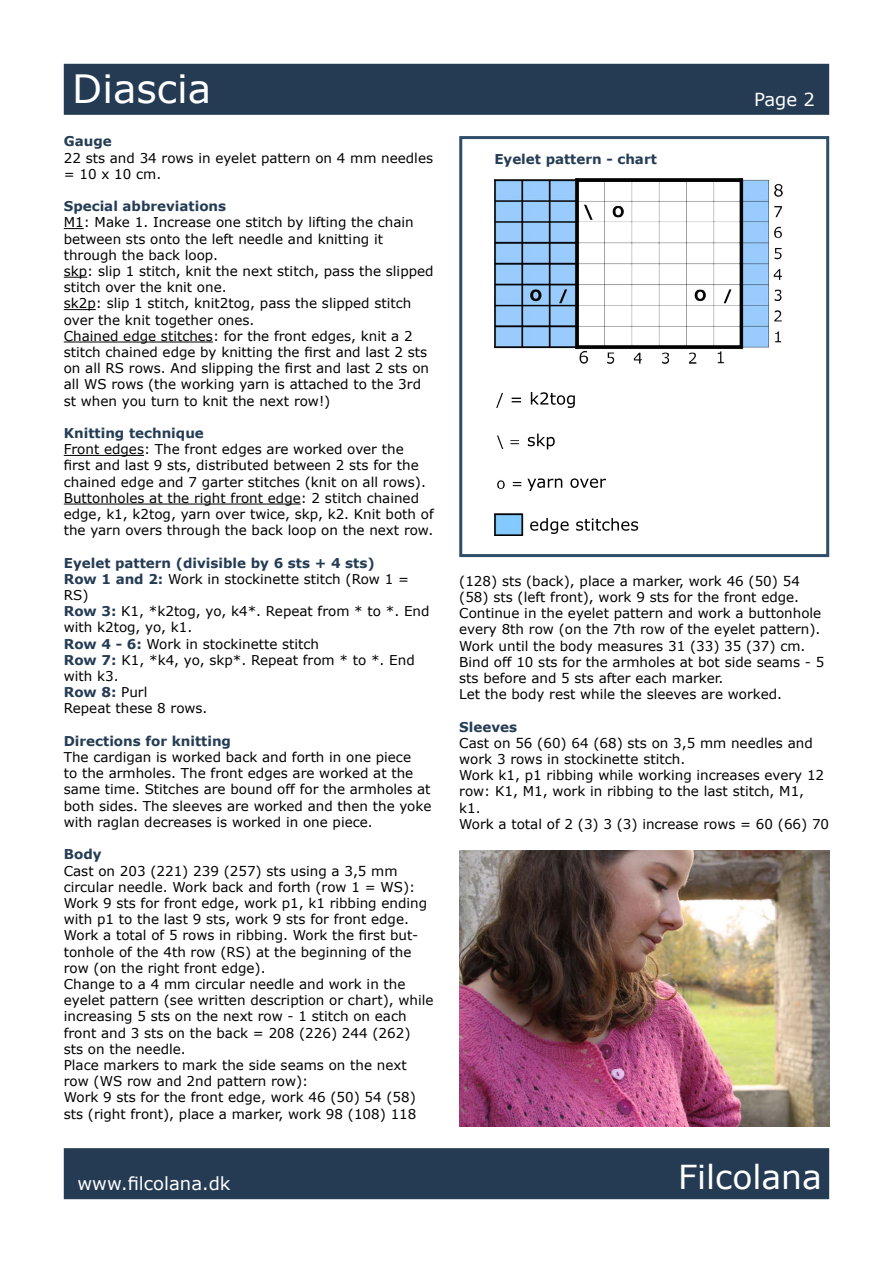
<style>
.page{position:relative;width:893px;height:1263px;background:#fff}
.page>*{position:absolute;margin:0;border:0;box-sizing:border-box;transform-origin:0 0}
.t1{font:39px "Verdana";color:#fff}
.t2{font:33px "Verdana";color:#fff}
.t3{font:18px "Verdana";color:#fff}
.t4{font:13.5px/16.2px "Verdana";color:#000}
.t5{font:700 13.5px "Verdana";color:#243c54}
.s1{font-weight:700;color:#243c54}
</style>
<div class="page">
<div style="left:64px;top:64px;width:765px;height:51px;background:#243b53;border:2px solid #243c54"></div>
<div style="left:64px;top:1148px;width:765px;height:51px;background:#243b53;border:2px solid #243c54"></div>
<svg style="left:64px;top:228px;width:20px;height:1px"></svg>
<svg style="left:64px;top:277px;width:23px;height:1px"></svg>
<hr style="left:64px;top:309px;width:32px;height:1px;background:#000">
<hr style="left:64px;top:342px;width:149px;height:1px;background:#000">
<hr style="left:64px;top:455px;width:80px;height:1px;background:#000">
<hr style="left:64px;top:504px;width:237px;height:1px;background:#000">
<img style="left:459px;top:851px;width:370px;height:276px">
<div style="left:459px;top:136px;width:370px;height:421px;border:3px solid #304d68"></div>
<img style="left:494px;top:179px;width:289px;height:357px">
<h1 class="t1" style="left:72px;top:64px;width:140px">Diascia</h1>
<p class="t5" style="left:64px;top:133px;width:49px">Gauge</p>
<p class="t4" style="left:64px;top:150px;width:371px">22 sts and 34 rows in eyelet pattern on 4 mm needles = 10 x 10 cm.</p>
<p class="t5" style="left:64px;top:197px;width:164px">Special abbreviations</p>
<p class="t4" style="left:64px;top:215px;width:371px">M1: Make 1. Increase one stitch by lifting the chain between sts onto the left needle and knitting it through the back loop.<br>skp: slip 1 stitch, knit the next stitch, pass the slipped stitch over the knit one.<br>sk2p: slip 1 stitch, knit2tog, pass the slipped stitch over the knit together ones.<br>Chained edge stitches: for the front edges, knit a 2 stitch chained edge by knitting the first and last 2 sts on all RS rows. And slipping the first and last 2 sts on all WS rows (the working yarn is attached to the 3rd st when you turn to knit the next row!)</p>
<p class="t5" style="left:64px;top:424px;width:142px">Knitting technique</p>
<p class="t4" style="left:64px;top:441px;width:371px">Front edges: The front edges are worked over the<br>first and last 9 sts, distributed between 2 sts for the chained edge and 7 garter stitches (knit on all rows).<br>Buttonholes at the right front edge: 2 stitch chained edge, k1, k2tog, yarn over twice, skp, k2. Knit both of the yarn overs through the back loop on the next row.</p>
<p class="t4" style="left:64px;top:555px;width:367px"><span class="s1">Eyelet pattern (divisible by 6 sts + 4 sts)<br>Row 1 and 2:</span> Work in stockinette stitch (Row 1 =<br>RS)<br><span class="s1">Row 3:</span> K1, *k2tog, yo, k4*. Repeat from * to *. End with k2tog, yo, k1.<br><span class="s1">Row 4 - 6:</span> Work in stockinette stitch<br><span class="s1">Row 7:</span> K1, *k4, yo, skp*. Repeat from * to *. End with k3.<br><span class="s1">Row 8:</span> Purl<br>Repeat these 8 rows.</p>
<p class="t5" style="left:64px;top:732px;width:169px">Directions for knitting</p>
<p class="t4" style="left:64px;top:749px;width:369px">The cardigan is worked back and forth in one piece<br>to the armholes. The front edges are worked at the same time. Stitches are bound off for the armholes at both sides. The sleeves are worked and then the yoke with raglan decreases is worked in one piece.</p>
<p class="t5" style="left:64px;top:845px;width:39px">Body</p>
<p class="t4" style="left:64px;top:863px;width:371px">Cast on 203 (221) 239 (257) sts using a 3,5 mm circular needle. Work back and forth (row 1 = WS):<br>Work 9 sts for front edge, work p1, k1 ribbing ending with p1 to the last 9 sts, work 9 sts for front edge.<br>Work a total of 5 rows in ribbing. Work the first but&shy;tonhole of the 4th row (RS) at the beginning of the row (on the right front edge).<br>Change to a 4 mm circular needle and work in the eyelet pattern (see written description or chart), while increasing 5 sts on the next row - 1 stitch on each front and 3 sts on the back = 208 (226) 244 (262)<br>sts on the needle.<br>Place markers to mark the side seams on the next row (WS row and 2nd pattern row):<br>Work 9 sts for the front edge, work 46 (50) 54 (58) sts (right front), place a marker, work 98 (108) 118</p>
<p class="t5" style="left:494px;top:150px;width:164px">Eyelet pattern - chart</p>
<h3 class="t3" style="left:754px;top:88px;width:62px">Page 2</h3>
<p class="t4" style="left:459px;top:573px;width:366px">(128) sts (back), place a marker, work 46 (50) 54 (58) sts (left front), work 9 sts for the front edge.<br>Continue in the eyelet pattern and work a buttonhole every 8th row (on the 7th row of the eyelet pattern).<br>Work until the body measures 31 (33) 35 (37) cm.<br>Bind off 10 sts for the armholes at bot side seams - 5 sts before and 5 sts after each marker.<br>Let the body rest while the sleeves are worked.</p>
<p class="t5" style="left:459px;top:718px;width:59px">Sleeves</p>
<p class="t4" style="left:459px;top:735px;width:371px">Cast on 56 (60) 64 (68) sts on 3,5 mm needles and work 3 rows in stockinette stitch.<br>Work k1, p1 ribbing while working increases every 12 row: K1, M1, work in ribbing to the last stitch, M1,<br>k1.<br>Work a total of 2 (3) 3 (3) increase rows = 60 (66) 70</p>
<h3 class="t3" style="left:78px;top:1172px;width:154px">www.filcolana.dk</h3>
<h2 class="t2" style="left:678px;top:1156px;width:145px">Filcolana</h2>
</div>
